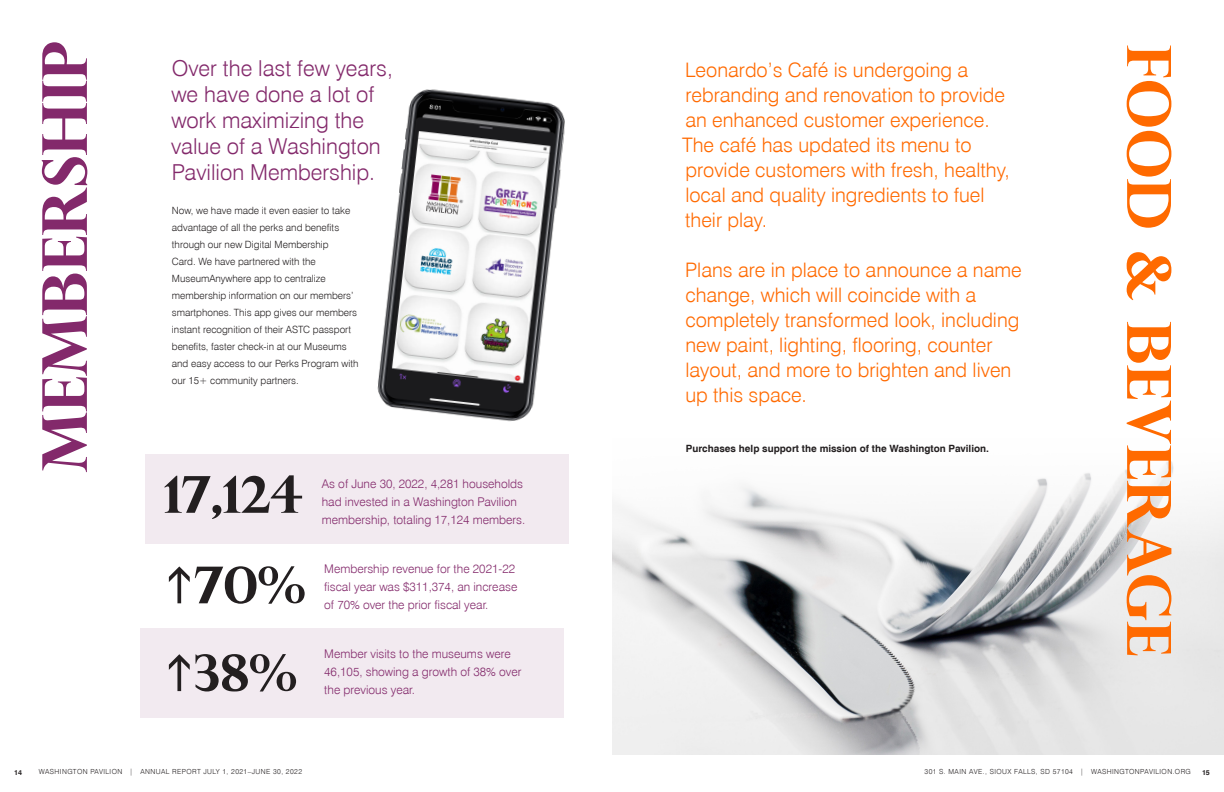
<style>
.page{position:relative;width:1224px;height:792px;background:#fff}
.page>*{position:absolute;margin:0;border:0;box-sizing:border-box;transform-origin:0 0}
.t1{font:700 62px "Perpetua Titling";letter-spacing:-.005em;color:#83296b}
.t2{font:700 61px "Perpetua Titling";letter-spacing:-.005em;color:#ff6a00}
.t3{font:700 51px "Perpetua Titling";letter-spacing:-.005em;color:#231f20}
.t4{font:300 22px/26px "Swiss 721 BT";color:#83296b}
.t5{font:300 20px/25px "Swiss 721 BT";color:#ff6a00}
.t6{font:300 12px/18px "Swiss 721 BT";color:#83296b}
.t7{font:300 10px/17px "Swiss 721 BT";color:#231f20}
.t8{font:700 10px "Swiss 721 BT";color:#231f20}
.t9{font:300 7px "Swiss 721 BT";letter-spacing:.06em;color:#231f20}
.t10{font:700 7px "Swiss 721 BT";color:#231f20}
</style>
<div class="page">
<div style="left:145px;top:454px;width:424px;height:90px;background:#f2eaf0"></div>
<div style="left:140px;top:629px;width:423px;height:89px;background:#f2eaf0"></div>
<img style="left:377px;top:89px;width:188px;height:333px">
<img style="left:612px;top:559px;width:612px;height:196px">
<svg style="left:612px;top:461px;width:612px;height:98px;fill:#f6f6f6"></svg>
<p class="t1" style="left:26px;top:473px;width:433px;rotate:-90deg">MEMBERSHIP</p>
<p class="t4" style="left:171px;top:55px;width:223px">Over the last few years, we have done a lot of work maximizing the value of a Washington<br>Pavilion Membership.</p>
<p class="t7" style="left:172px;top:202px;width:188px">Now, we have made it even easier to take advantage of all the perks and benefits through our new Digital Membership<br>Card. We have partnered with the MuseumAnywhere app to centralize membership information on our members’ smartphones. This app gives our members instant recognition of their ASTC passport benefits, faster check-in at our Museums and easy access to our Perks Program with our 15+ community partners.</p>
<p class="t3" style="left:164px;top:463px;width:140px">17,124</p>
<p class="t3" style="left:194px;top:553px;width:113px">70%</p>
<p class="t3" style="left:194px;top:641px;width:104px">38%</p>
<p class="t6" style="left:322px;top:474px;width:205px">As of June 30, 2022, 4,281 households had invested in a Washington Pavilion membership, totaling 17,124 members.</p>
<p class="t6" style="left:324px;top:559px;width:195px">Membership revenue for the 2021-22 fiscal year was $311,374, an increase of 70% over the prior fiscal year.</p>
<p class="t6" style="left:324px;top:644px;width:199px">Member visits to the museums were<br>46,105, showing a growth of 38% over the previous year.</p>
<p class="t5" style="left:682px;top:57px;width:329px">Leonardo’s Café is undergoing a rebranding and renovation to provide an enhanced customer experience.<br>The café has updated its menu to provide customers with fresh, healthy, local and quality ingredients to fuel their play.</p>
<p class="t5" style="left:685px;top:257px;width:338px">Plans are in place to announce a name change, which will coincide with a completely transformed look, including new paint, lighting, flooring, counter layout, and more to brighten and liven up this space.</p>
<p class="t8" style="left:686px;top:442px;width:305px">Purchases help support the mission of the Washington Pavilion.</p>
<p class="t2" style="left:1187px;top:45px;width:613px;rotate:90deg">food &amp; beverage</p>
<p class="t10" style="left:14px;top:768px;width:9px">14</p>
<p class="t9" style="left:39px;top:768px;width:265px">WASHINGTON PAVILION | ANNUAL REPORT JULY 1, 2021–JUNE 30, 2022</p>
<p class="t9" style="left:925px;top:768px;width:268px">301 S. MAIN AVE., SIOUX FALLS, SD 57104 | WASHINGTONPAVILION.ORG</p>
<p class="t10" style="left:1202px;top:768px;width:9px">15</p>
</div>
